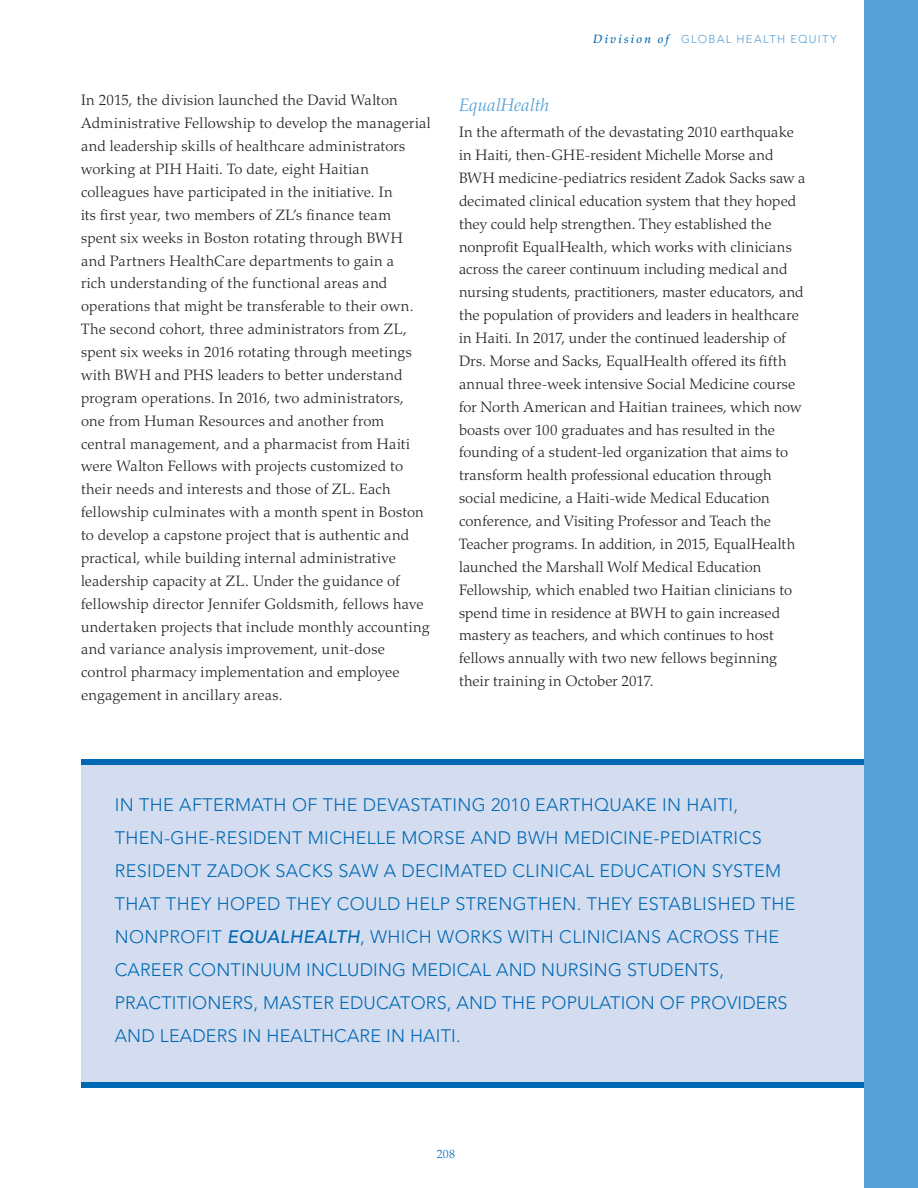
<style>
.page{position:relative;width:918px;height:1188px;background:#fff}
.page>*{position:absolute;margin:0;border:0;box-sizing:border-box;transform-origin:0 0}
.t1{font:300 18px/33px "Avenir LT Std";letter-spacing:.02em;color:#0168b3}
.t2{font:italic 300 18px "Palatino LT Std";letter-spacing:.005em;color:#56a0d5}
.t3{font:300 15px/22.8px "Palatino LT Std";letter-spacing:.01em;color:#231f20}
.t4{font:300 12px "Palatino LT Std";color:#0168b3}
.t5{font:300 11.25px "Avenir LT Std";letter-spacing:.115em;color:#56a0d5}
.s1{font-family:"Palatino LT Std";font-weight:500;font-style:italic;font-size:12px;color:#0168b3}
.s2{font-weight:500;font-style:italic}
</style>
<div class="page">
<div style="left:864px;top:0;width:54px;height:1188px;background:#56a0d5"></div>
<div style="left:81px;top:764px;width:783px;height:323px;background:#d3ddef"></div>
<div style="left:81px;top:1083px;width:783px;height:5px;background:#0168b3"></div>
<div style="left:81px;top:759px;width:783px;height:5px;background:#0168b3"></div>
<p class="t5" style="left:593px;top:33px;width:245px"><span class="s1">Division of</span> GLOBAL HEALTH EQUITY</p>
<p class="t3" style="left:81px;top:89px;width:351px">In 2015, the division launched the David Walton Administrative Fellowship to develop the managerial and leadership skills of healthcare administrators working at PIH Haiti. To date, eight Haitian colleagues have participated in the initiative. In<br>its first year, two members of ZL’s finance team<br>spent six weeks in Boston rotating through BWH and Partners HealthCare departments to gain a<br>rich understanding of the functional areas and operations that might be transferable to their own.<br>The second cohort, three administrators from ZL, spent six weeks in 2016 rotating through meetings with BWH and PHS leaders to better understand program operations. In 2016, two administrators, one from Human Resources and another from central management, and a pharmacist from Haiti were Walton Fellows with projects customized to their needs and interests and those of ZL. Each fellowship culminates with a month spent in Boston to develop a capstone project that is authentic and practical, while building internal administrative leadership capacity at ZL. Under the guidance of fellowship director Jennifer Goldsmith, fellows have undertaken projects that include monthly accounting and variance analysis improvement, unit-dose control pharmacy implementation and employee engagement in ancillary areas.</p>
<p class="t2" style="left:459px;top:94px;width:92px">EqualHealth</p>
<p class="t3" style="left:459px;top:121px;width:348px">In the aftermath of the devastating 2010 earthquake in Haiti, then-GHE-resident Michelle Morse and BWH medicine-pediatrics resident Zadok Sacks saw a decimated clinical education system that they hoped they could help strengthen. They established the nonprofit EqualHealth, which works with clinicians across the career continuum including medical and nursing students, practitioners, master educators, and the population of providers and leaders in healthcare in Haiti. In 2017, under the continued leadership of Drs. Morse and Sacks, EqualHealth offered its fifth annual three-week intensive Social Medicine course for North American and Haitian trainees, which now boasts over 100 graduates and has resulted in the founding of a student-led organization that aims to transform health professional education through social medicine, a Haiti-wide Medical Education conference, and Visiting Professor and Teach the Teacher programs. In addition, in 2015, EqualHealth launched the Marshall Wolf Medical Education Fellowship, which enabled two Haitian clinicians to spend time in residence at BWH to gain increased mastery as teachers, and which continues to host fellows annually with two new fellows beginning their training in October 2017.</p>
<p class="t1" style="left:115px;top:788px;width:682px">IN THE AFTERMATH OF THE DEVASTATING 2010 EARTHQUAKE IN HAITI, THEN-GHE-RESIDENT MICHELLE MORSE AND BWH MEDICINE-PEDIATRICS RESIDENT ZADOK SACKS SAW A DECIMATED CLINICAL EDUCATION SYSTEM THAT THEY HOPED THEY COULD HELP STRENGTHEN. THEY ESTABLISHED THE NONPROFIT <span class="s2">EQUALHEALTH</span>, WHICH WORKS WITH CLINICIANS ACROSS THE CAREER CONTINUUM INCLUDING MEDICAL AND NURSING STUDENTS, PRACTITIONERS, MASTER EDUCATORS, AND THE POPULATION OF PROVIDERS AND LEADERS IN HEALTHCARE IN HAITI.</p>
<p class="t4" style="left:437px;top:1147px;width:20px">208</p>
</div>
